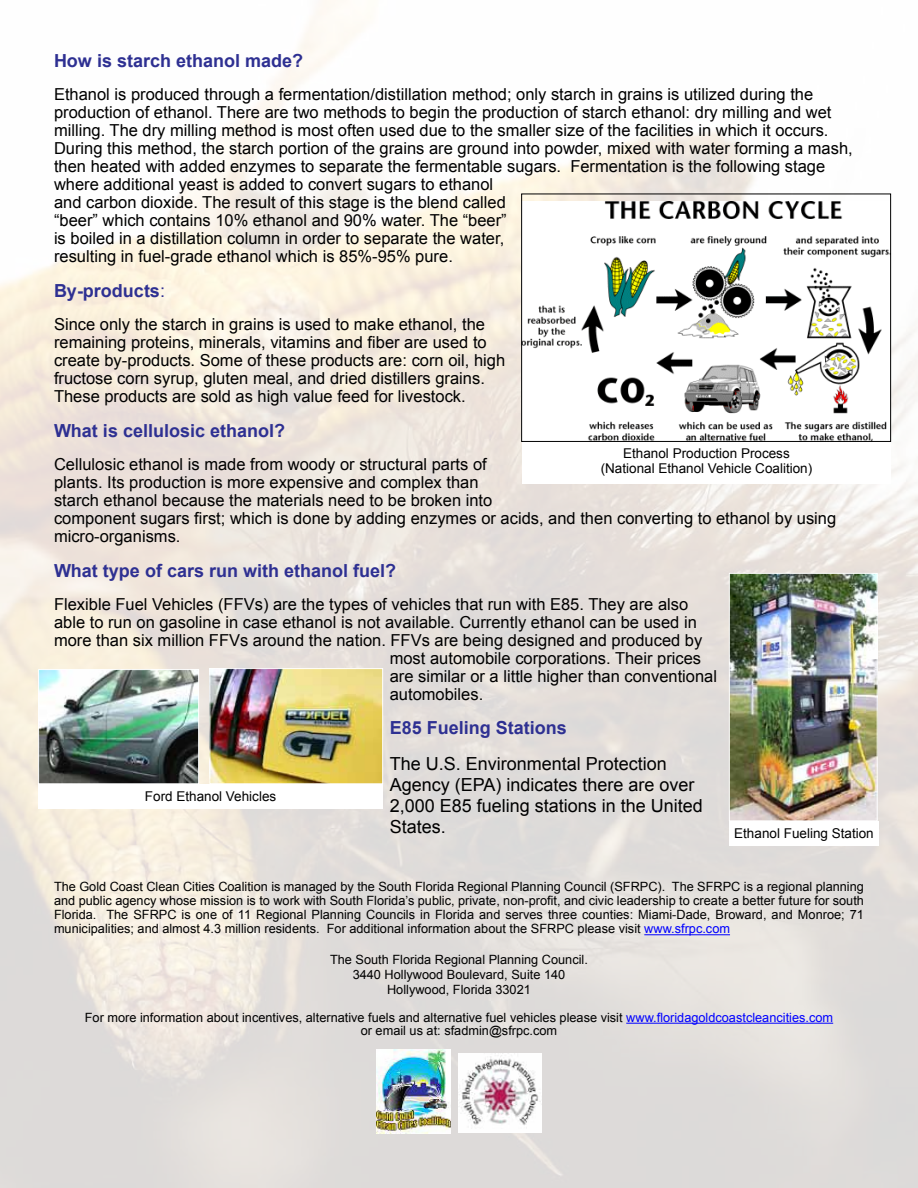
<style>
.page{position:relative;width:918px;height:1188px;background:#fff}
.page>*{position:absolute;margin:0;border:0;box-sizing:border-box;transform-origin:0 0}
.t1{font:700 18px "Arial";color:#2e3092}
.t2{font:18px/21px "Arial";color:#000}
.t3{font:16.5px/18px "Arial";color:#000}
.t4{font:13.5px/14.9px "Arial";color:#000;text-align:center}
.t5{font:12.75px/14.1px "Arial";color:#000;text-align:center}
.s1{font-weight:400}
.s2{color:#00f}
</style>
<div class="page">
<img style="left:0;top:0;width:918px;height:1188px">
<hr style="left:644px;top:934px;width:86px;height:1px;background:#00f">
<hr style="left:626px;top:1023px;width:207px;height:1px;background:#00f">
<div style="left:522px;top:442px;width:369px;height:41px;background:#fff"></div>
<div style="left:38px;top:784px;width:345px;height:24px;background:#fff"></div>
<div style="left:729px;top:822px;width:150px;height:24px;background:#fff"></div>
<img style="left:523px;top:201px;width:366px;height:239px">
<div style="left:521px;top:194px;width:370px;height:248px;border:1px solid #000"></div>
<img style="left:40px;top:671px;width:157px;height:111px">
<div style="left:38px;top:669px;width:161px;height:115px;border:1px solid #fff"></div>
<img style="left:211px;top:670px;width:170px;height:112px">
<div style="left:209px;top:668px;width:174px;height:116px;border:1px solid #fff"></div>
<img style="left:731px;top:575px;width:145px;height:244px">
<div style="left:729px;top:573px;width:149px;height:248px;border:1px solid #fff"></div>
<img style="left:376px;top:1050px;width:75px;height:84px">
<img style="left:458px;top:1053px;width:84px;height:79px">
<p class="t1" style="left:54px;top:51px;width:251px">How is starch ethanol made?</p>
<p class="t3" style="left:54px;top:85px;width:800px">Ethanol is produced through a fermentation/distillation method; only starch in grains is utilized during the production of ethanol. There are two methods to begin the production of starch ethanol: dry milling and wet milling. The dry milling method is most often used due to the smaller size of the facilities in which it occurs.<br>During this method, the starch portion of the grains are ground into powder, mixed with water forming a mash, then heated with added enzymes to separate the fermentable sugars. Fermentation is the following stage where additional yeast is added to convert sugars to ethanol<br>and carbon dioxide. The result of this stage is the blend called<br>“beer” which contains 10% ethanol and 90% water. The “beer”<br>is boiled in a distillation column in order to separate the water,<br>resulting in fuel-grade ethanol which is 85%-95% pure.</p>
<p class="t1" style="left:54px;top:280px;width:113px">By-products<span class="s1">:</span></p>
<p class="t3" style="left:54px;top:315px;width:453px">Since only the starch in grains is used to make ethanol, the remaining proteins, minerals, vitamins and fiber are used to create by-products. Some of these products are: corn oil, high fructose corn syrup, gluten meal, and dried distillers grains.<br>These products are sold as high value feed for livestock.</p>
<p class="t1" style="left:54px;top:420px;width:233px">What is cellulosic ethanol?</p>
<p class="t3" style="left:54px;top:455px;width:784px">Cellulosic ethanol is made from woody or structural parts of<br>plants. Its production is more expensive and complex than<br>starch ethanol because the materials need to be broken into<br>component sugars first; which is done by adding enzymes or acids, and then converting to ethanol by using micro-organisms.</p>
<p class="t1" style="left:54px;top:560px;width:344px">What type of cars run with ethanol fuel?</p>
<p class="t3" style="left:54px;top:595px;width:636px">Flexible Fuel Vehicles (FFVs) are the types of vehicles that run with E85. They are also</p>
<p class="t3" style="left:54px;top:613px;width:644px">able to run on gasoline in case ethanol is not available. Currently ethanol can be used in</p>
<p class="t3" style="left:54px;top:631px;width:650px">more than six million FFVs around the nation. FFVs are being designed and produced by</p>
<p class="t3" style="left:390px;top:649px;width:313px">most automobile corporations. Their prices</p>
<p class="t3" style="left:390px;top:667px;width:329px">are similar or a little higher than conventional</p>
<p class="t3" style="left:390px;top:685px;width:95px">automobiles.</p>
<p class="t1" style="left:390px;top:718px;width:179px">E85 Fueling Stations</p>
<p class="t2" style="left:390px;top:753px;width:315px">The U.S. Environmental Protection<br>Agency (EPA) indicates there are over<br>2,000 E85 fueling stations in the United<br>States.</p>
<p class="t4" style="left:601px;top:446px;width:213px">Ethanol Production Process (National Ethanol Vehicle Coalition)</p>
<p class="t4" style="left:145px;top:789px;width:133px">Ford Ethanol Vehicles</p>
<p class="t4" style="left:734px;top:826px;width:141px">Ethanol Fueling Station</p>
<p class="t5" style="left:54px;top:880px;width:812px;text-align:justify">The Gold Coast Clean Cities Coalition is managed by the South Florida Regional Planning Council (SFRPC). The SFRPC is a regional planning and public agency whose mission is to work with South Florida’s public, private, non-profit, and civic leadership to create a better future for south Florida. The SFRPC is one of 11 Regional Planning Councils in Florida and serves three counties: Miami-Dade, Broward, and Monroe; 71 municipalities; and almost 4.3 million residents. For additional information about the SFRPC please visit <span class="s2">www.sfrpc.com</span></p>
<p class="t5" style="left:330px;top:952px;width:259px;line-height:15.3px">The South Florida Regional Planning Council.<br>3440 Hollywood Boulevard, Suite 140<br>Hollywood, Florida 33021</p>
<p class="t5" style="left:85px;top:1011px;width:750px;line-height:13.5px">For more information about incentives, alternative fuels and alternative fuel vehicles please visit <span class="s2">www.floridagoldcoastcleancities.com </span>or email us at: sfadmin@sfrpc.com</p>
</div>
